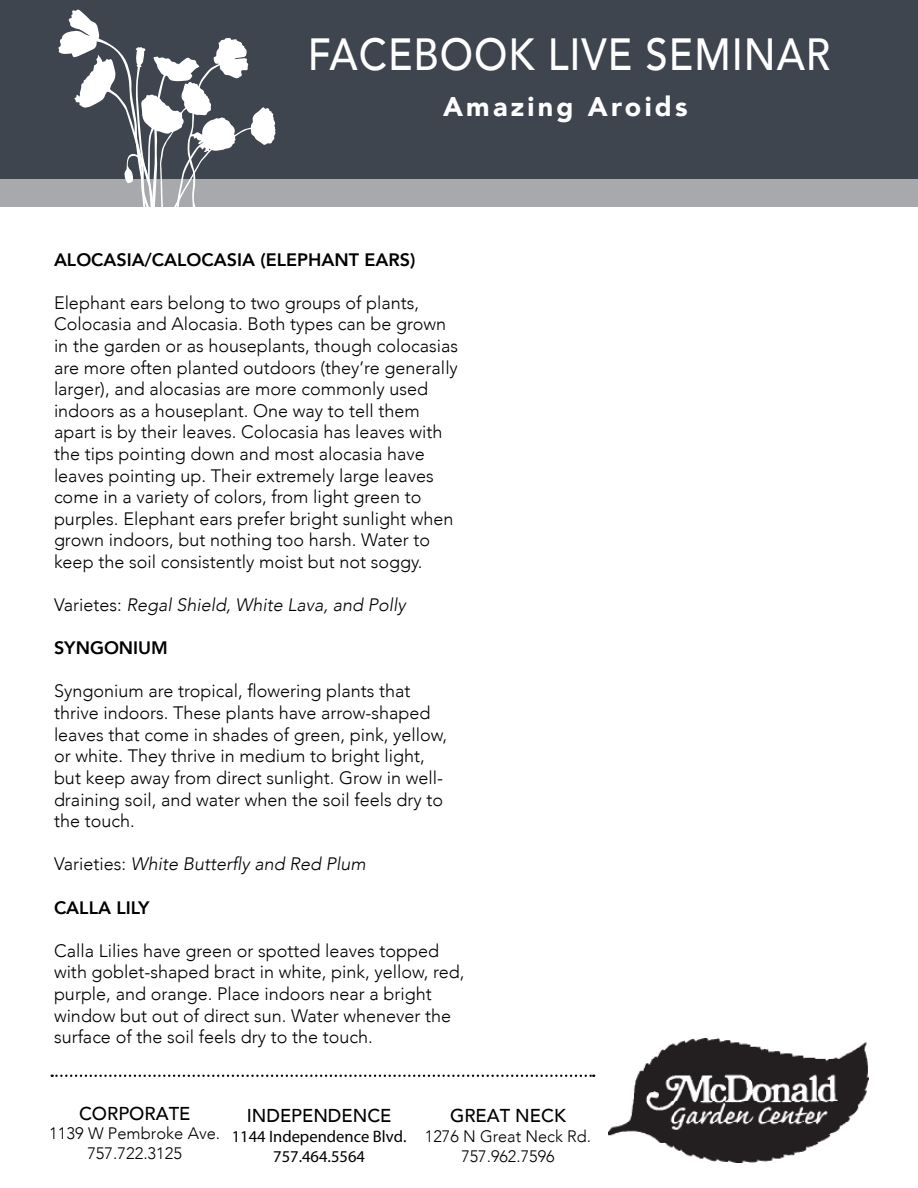
<style>
.page{position:relative;width:918px;height:1188px;background:#fff}
.page>*{position:absolute;margin:0;border:0;box-sizing:border-box;transform-origin:0 0}
.t1{font:500 45px "Avenir";letter-spacing:.025em;color:#fff;scale:.89 1}
.t2{font:900 27px "Avenir";letter-spacing:.12em;color:#fff}
.t3{font:500 18.6px "Avenir";color:#000}
.t4{font:300 18px/21.6px "Avenir";color:#000}
.t5{font:italic 300 18px "Avenir";color:#000}
.t6{font:800 18px "Avenir";color:#000}
.t7{font:300 16.5px/19.8px "Avenir";color:#000;text-align:center}
.t8{font:16.5px/19.8px "Myriad Pro";color:#000;text-align:center}
.s1{font-style:normal}
</style>
<div class="page">
<div style="left:0;top:0;width:918px;height:180px;background:#3f454f"></div>
<div style="left:0;top:180px;width:918px;height:27px;background:#a7a9ac"></div>
<svg style="left:58px;top:9px;width:218px;height:198px"></svg>
<img style="left:609px;top:1038px;width:260px;height:124px">
<svg style="left:52px;top:1075px;width:542px;height:2px"></svg>
<h1 class="t1" style="left:308px;top:15px;width:589px">FACEBOOK LIVE SEMINAR</h1>
<h2 class="t2" style="left:443px;top:84px;width:246px">Amazing Aroids</h2>
<p class="t6" style="left:54px;top:245px;width:363px">ALOCASIA/CALOCASIA (ELEPHANT EARS)</p>
<p class="t4" style="left:54px;top:292px;width:406px">Elephant ears belong to two groups of plants, Colocasia and Alocasia. Both types can be grown in the garden or as houseplants, though colocasias are more often planted outdoors (they’re generally larger), and alocasias are more commonly used indoors as a houseplant. One way to tell them apart is by their leaves. Colocasia has leaves with the tips pointing down and most alocasia have leaves pointing up. Their extremely large leaves come in a variety of colors, from light green to purples. Elephant ears prefer bright sunlight when grown indoors, but nothing too harsh. Water to keep the soil consistently moist but not soggy.</p>
<p class="t5" style="left:54px;top:594px;width:353px"><span class="s1">Varietes:</span> Regal Shield, White Lava, and Polly</p>
<p class="t6" style="left:54px;top:634px;width:115px">SYNGONIUM</p>
<p class="t4" style="left:54px;top:681px;width:395px">Syngonium are tropical, flowering plants that thrive indoors. These plants have arrow-shaped leaves that come in shades of green, pink, yellow, or white. They thrive in medium to bright light, but keep away from direct sunlight. Grow in well&shy;draining soil, and water when the soil feels dry to the touch.</p>
<p class="t5" style="left:54px;top:853px;width:313px"><span class="s1">Varieties:</span> White Butterfly and Red Plum</p>
<p class="t6" style="left:54px;top:893px;width:97px">CALLA LILY</p>
<p class="t4" style="left:54px;top:940px;width:412px">Calla Lilies have green or spotted leaves topped with goblet-shaped bract in white, pink, yellow, red, purple, and orange. Place indoors near a bright window but out of direct sun. Water whenever the surface of the soil feels dry to the touch.</p>
<p class="t3" style="left:79px;top:1097px;width:113px">CORPORATE</p>
<p class="t7" style="left:49px;top:1124px;width:173px">1139 W Pembroke Ave.<br>757.722.3125</p>
<p class="t3" style="left:247px;top:1099px;width:146px">INDEPENDENCE</p>
<p class="t8" style="left:232px;top:1126px;width:176px">1144 Independence Blvd.<br>757.464.5564</p>
<p class="t3" style="left:450px;top:1099px;width:117px">GREAT NECK</p>
<p class="t7" style="left:425px;top:1126px;width:168px">1276 N Great Neck Rd.<br>757.962.7596</p>
</div>
